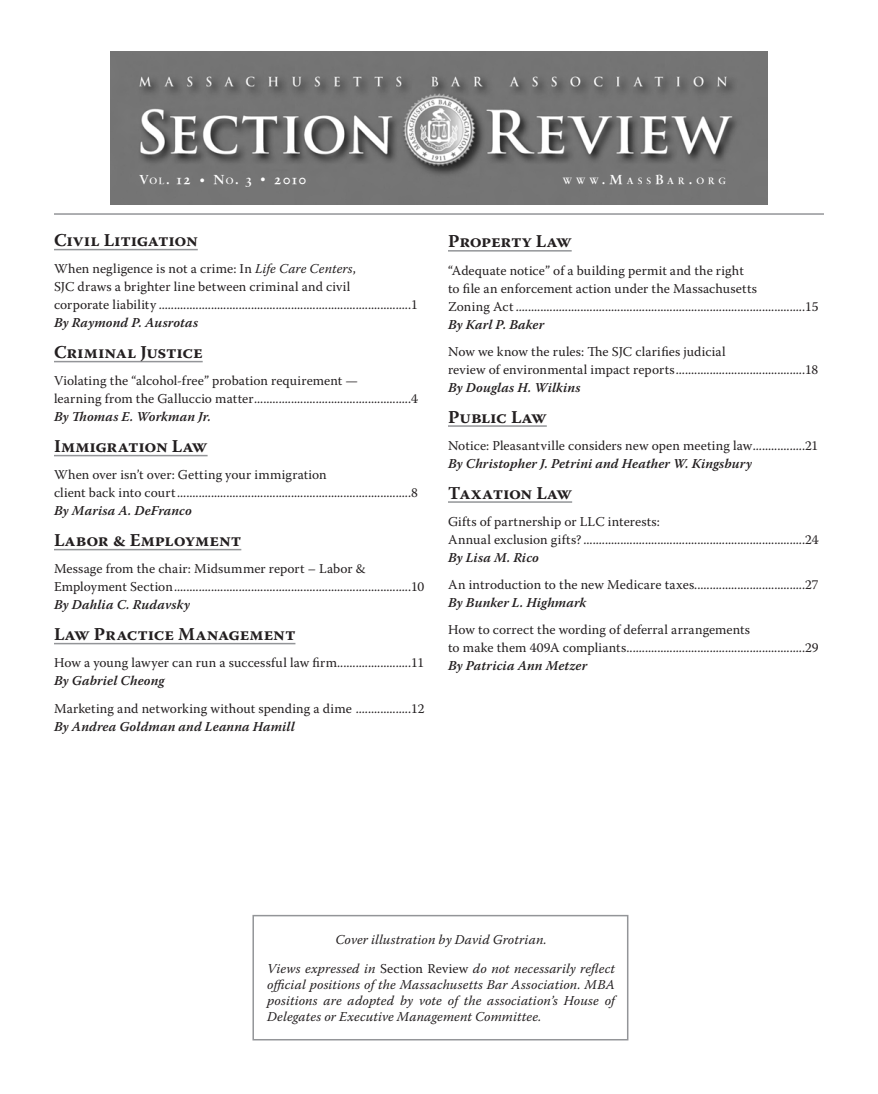
<style>
.page{position:relative;width:878px;height:1094px;background:#fff}
.page>*{position:absolute;margin:0;border:0;box-sizing:border-box;transform-origin:0 0}
.t1{font:700 18px "Warnock Pro";color:#231f20}
.t2{font:13.5px/18px "Warnock Pro";letter-spacing:.01em;color:#231f20}
.t3{font:italic 600 13.5px "Warnock Pro";letter-spacing:.01em;color:#231f20}
.t4{font:italic 13.5px/16.2px "Warnock Pro";letter-spacing:.01em;color:#231f20;text-align:center}
.t5{font:700 13.5px "Savoy Sm Caps";letter-spacing:.12em;color:#fff}
.t6{font:700 9.45px "Savoy Sm Caps";letter-spacing:.465em;color:#fff}
.s1{font-size:9.45px}
.s2{font-size:13.5px}
.s3{font-style:italic}
.s4{font-style:normal}
</style>
<div class="page">
<hr style="left:54px;top:213px;width:770px;height:2px;background:#939598">
<hr style="left:54px;top:249px;width:144px;height:1px;background:#939598">
<hr style="left:54px;top:361px;width:149px;height:1px;background:#939598">
<hr style="left:54px;top:455px;width:154px;height:1px;background:#939598">
<hr style="left:54px;top:549px;width:187px;height:1px;background:#939598">
<hr style="left:54px;top:643px;width:241px;height:1px;background:#939598">
<hr style="left:448px;top:250px;width:124px;height:1px;background:#939598">
<hr style="left:448px;top:425px;width:99px;height:2px;background:#939598">
<hr style="left:448px;top:501px;width:124px;height:2px;background:#939598">
<div style="left:252px;top:914px;width:376px;height:126px;border:2px solid #939598"></div>
<img style="left:111px;top:51px;width:656px;height:153px">
<p class="t5" style="left:140px;top:171px;width:168px">V<span class="s1">OL</span>. 12 • N<span class="s1">O</span>. 3 • 2010</p>
<p class="t6" style="left:563px;top:175px;width:164px">WWW<span class="s2">.M</span>ASS<span class="s2">B</span>AR<span class="s2">.</span>ORG</p>
<h1 class="t1" style="left:54px;top:229px;width:145px">Civil Litigation</h1>
<p class="t2" style="left:54px;top:260px;width:365px">When negligence is not a crime: In <span class="s3">Life Care Centers</span>,<br>SJC draws a brighter line between criminal and civil<br>corporate liability ..................................................................................1</p>
<p class="t3" style="left:54px;top:315px;width:146px">By Raymond P. Ausrotas</p>
<h1 class="t1" style="left:54px;top:341px;width:150px">Criminal Justice</h1>
<p class="t2" style="left:54px;top:372px;width:365px">Violating the “alcohol-free” probation requirement —<br>learning from the Galluccio matter...................................................4</p>
<p class="t3" style="left:54px;top:409px;width:158px">By Thomas E. Workman Jr.</p>
<h1 class="t1" style="left:54px;top:435px;width:152px">Immigration Law</h1>
<p class="t2" style="left:54px;top:465px;width:365px">When over isn’t over: Getting your immigration<br>client back into court............................................................................8</p>
<p class="t3" style="left:54px;top:503px;width:139px">By Marisa A. DeFranco</p>
<h1 class="t1" style="left:54px;top:529px;width:189px">Labor &amp; Employment</h1>
<p class="t2" style="left:54px;top:559px;width:372px">Message from the chair: Midsummer report – Labor &amp;<br>Employment Section.............................................................................10</p>
<p class="t3" style="left:54px;top:597px;width:137px">By Dahlia C. Rudavsky</p>
<h1 class="t1" style="left:54px;top:623px;width:243px">Law Practice Management</h1>
<p class="t2" style="left:54px;top:653px;width:372px">How a young lawyer can run a successful law firm........................11</p>
<p class="t3" style="left:54px;top:673px;width:112px">By Gabriel Cheong</p>
<p class="t2" style="left:54px;top:699px;width:372px">Marketing and networking without spending a dime ..................12</p>
<p class="t3" style="left:54px;top:718px;width:242px">By Andrea Goldman and Leanna Hamill</p>
<h1 class="t1" style="left:448px;top:231px;width:123px">Property Law</h1>
<p class="t2" style="left:448px;top:261px;width:372px">“Adequate notice” of a building permit and the right<br>to file an enforcement action under the Massachusetts<br>Zoning Act ..............................................................................................15</p>
<p class="t3" style="left:448px;top:316px;width:98px">By Karl P. Baker</p>
<p class="t2" style="left:448px;top:342px;width:372px">Now we know the rules: The SJC clarifies judicial<br>review of environmental impact reports..........................................18</p>
<p class="t3" style="left:448px;top:379px;width:134px">By Douglas H. Wilkins</p>
<h1 class="t1" style="left:448px;top:406px;width:98px">Public Law</h1>
<p class="t2" style="left:448px;top:436px;width:372px">Notice: Pleasantville considers new open meeting law.................21</p>
<p class="t3" style="left:448px;top:455px;width:305px">By Christopher J. Petrini and Heather W. Kingsbury</p>
<h1 class="t1" style="left:448px;top:482px;width:123px">Taxation Law</h1>
<p class="t2" style="left:448px;top:512px;width:372px">Gifts of partnership or LLC interests:<br>Annual exclusion gifts? ........................................................................24</p>
<p class="t3" style="left:448px;top:549px;width:93px">By Lisa M. Rico</p>
<p class="t2" style="left:448px;top:575px;width:372px">An introduction to the new Medicare taxes....................................27</p>
<p class="t3" style="left:448px;top:594px;width:140px">By Bunker L. Highmark</p>
<p class="t2" style="left:448px;top:620px;width:372px">How to correct the wording of deferral arrangements<br>to make them 409A compliants..........................................................29</p>
<p class="t3" style="left:448px;top:657px;width:141px">By Patricia Ann Metzer</p>
<p class="t4" style="left:267px;top:925px;width:349px;line-height:28.2px">Cover illustration by David Grotrian.<br>Views expressed in <span class="s4">Section Review</span> do not necessarily reflect</p>
<p class="t4" style="left:267px;top:976px;width:349px;text-align:justify">official positions of the Massachusetts Bar Association. MBA positions are adopted by vote of the association’s House of Delegates or Executive Management Committee.</p>
</div>
